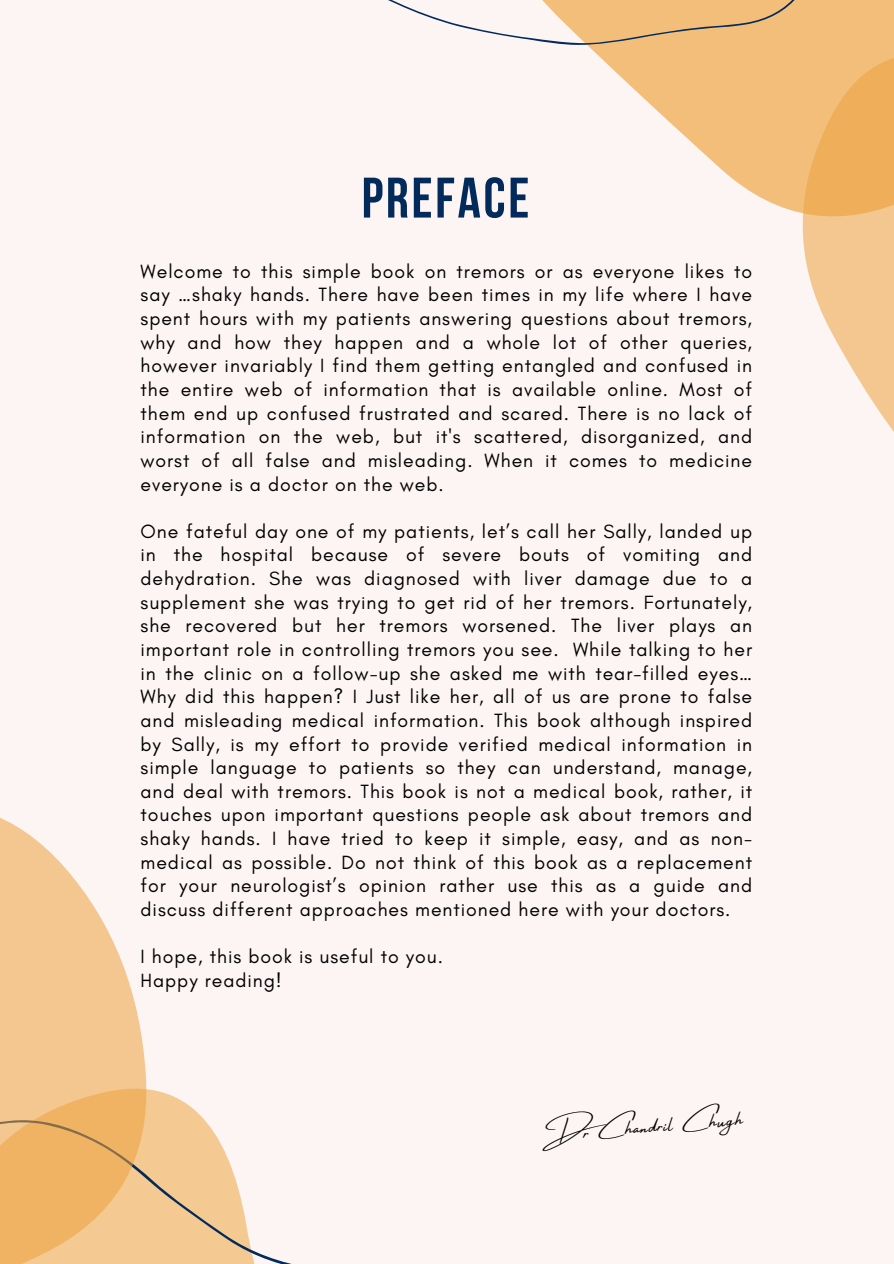
<style>
.page{position:relative;width:894px;height:1264px;background:#fff}
.page>*{position:absolute;margin:0;border:0;box-sizing:border-box;transform-origin:0 0}
.t1{font:57px "Bebas Neue Cyrillic";letter-spacing:.05em;color:#022a5a}
.t2{font:19.5px/23.7px "Glacial Indifference";letter-spacing:.05em;color:#000;text-align:justify}
.t3{font:19.5px "Amsterdam Four";color:#000}
</style>
<div class="page">
<div style="left:0;top:0;width:893px;height:1263px;background:#fcf5f4"></div>
<svg style="left:388px;top:0;width:368px;height:192px"></svg>
<svg style="left:175px;top:1101px;width:113px;height:162px"></svg>
<svg style="left:756px;top:0;width:137px;height:431px"></svg>
<svg style="left:0;top:817px;width:175px;height:446px;fill:#f4c790"></svg>
<p class="t1" style="left:361px;top:175px;width:169px">PREFACE</p>
<p class="t2" style="left:140px;top:259px;width:613px">Welcome to this simple book on tremors or as everyone likes to say …shaky hands. There have been times in my life where I have spent hours with my patients answering questions about tremors, why and how they happen and a whole lot of other queries, however invariably I find them getting entangled and confused in the entire web of information that is available online. Most of them end up confused frustrated and scared. There is no lack of information on the web, but it's scattered, disorganized, and worst of all false and misleading. When it comes to medicine everyone is a doctor on the web.</p>
<p class="t2" style="left:140px;top:519px;width:613px">One fateful day one of my patients, let’s call her Sally, landed up in the hospital because of severe bouts of vomiting and dehydration. She was diagnosed with liver damage due to a supplement she was trying to get rid of her tremors. Fortunately, she recovered but her tremors worsened. The liver plays an important role in controlling tremors you see. While talking to her in the clinic on a follow-up she asked me with tear-filled eyes… Why did this happen? I Just like her, all of us are prone to false and misleading medical information. This book although inspired by Sally, is my effort to provide verified medical information in simple language to patients so they can understand, manage, and deal with tremors. This book is not a medical book, rather, it touches upon important questions people ask about tremors and shaky hands. I have tried to keep it simple, easy, and as non&shy;medical as possible. Do not think of this book as a replacement for your neurologist’s opinion rather use this as a guide and discuss different approaches mentioned here with your doctors.</p>
<h1 class="t2" style="left:140px;top:944px;width:304px">I hope, this book is useful to you.</h1>
<p class="t2" style="left:140px;top:968px;width:143px">Happy reading!</p>
<p class="t3" style="left:540px;top:1125px;width:203px;rotate:-5deg">Dr Chandril Chugh</p>
</div>
